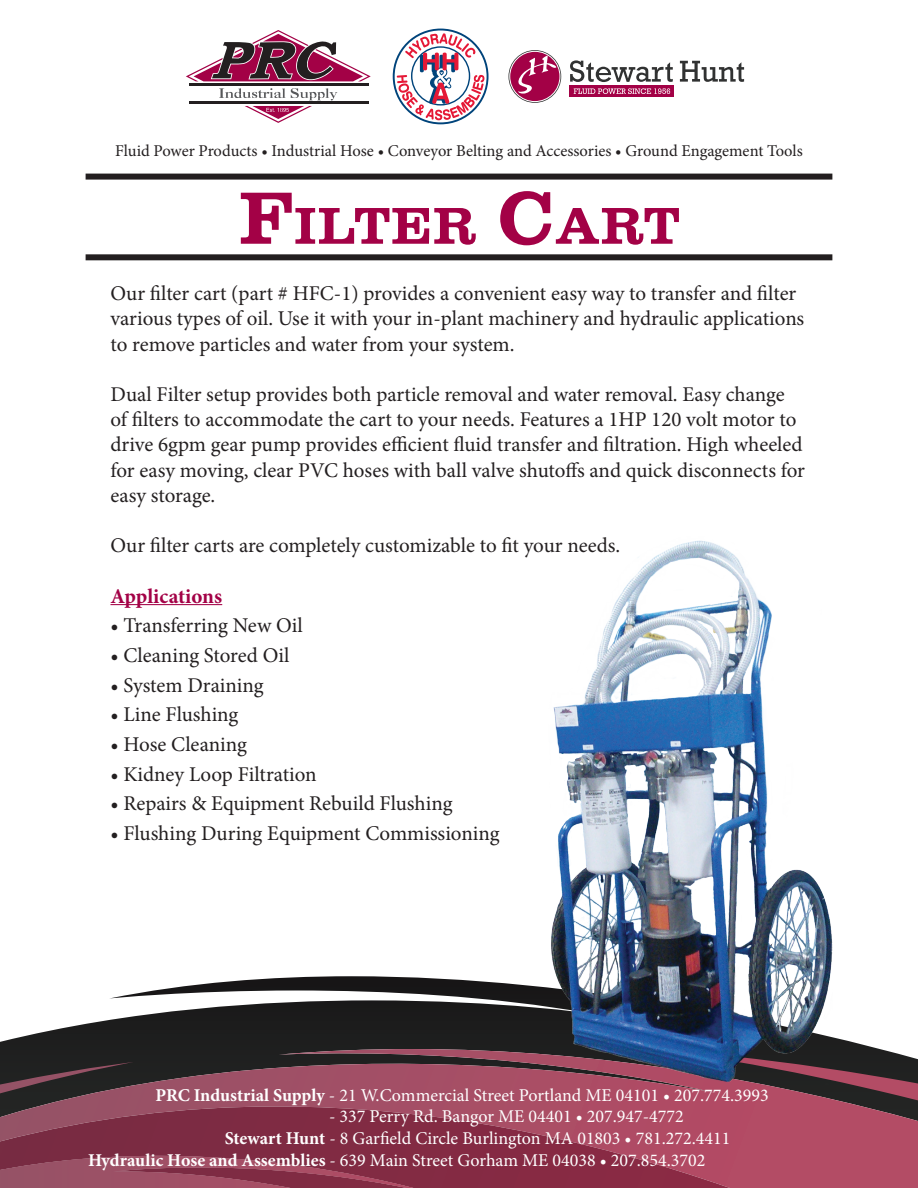
<style>
.page{position:relative;width:918px;height:1188px;background:#fff}
.page>*{position:absolute;margin:0;border:0;box-sizing:border-box;transform-origin:0 0}
.t1{font:53.55px "Clarendon Bold DTC";color:#a30146}
.t2{font:21px/25.2px "Minion Pro";color:#231f20}
.t3{font:700 21px "Minion Pro";letter-spacing:-.005em;color:#a30146}
.t4{font:18px "Minion Pro";color:#fff}
.t5{font:16.5px "Minion Pro";letter-spacing:-.005em;color:#231f20}
.s1{font-size:76.5px}
.s2{font-weight:700}
</style>
<div class="page">
<svg style="left:0;top:976px;width:880px;height:73px"></svg>
<svg style="left:0;top:1049px;width:918px;height:139px;background:#824152"></svg>
<svg style="left:0;top:1106px;width:730px;height:82px;background:#8e364e"></svg>
<svg style="left:0;top:1156px;width:413px;height:32px;background:#914057"></svg>
<svg style="left:245px;top:106px;width:67px;height:17px"></svg>
<svg style="left:219px;top:88px;width:118px;height:12px"></svg>
<hr style="left:189px;top:84px;width:180px;height:2px;background:#231f20">
<hr style="left:189px;top:102px;width:180px;height:2px;background:#231f20">
<svg style="left:186px;top:30px;width:185px;height:52px"></svg>
<hr style="left:110px;top:604px;width:112px;height:1px;background:#a30146">
<div style="left:86px;top:174px;width:746px;height:6px;background:#231f20"></div>
<div style="left:86px;top:254px;width:746px;height:6px;background:#231f20"></div>
<img style="left:540px;top:540px;width:292px;height:548px">
<div style="left:393px;top:29px;width:96px;height:95px;border:2px solid #00447b;border-radius:50%"></div>
<svg style="left:397px;top:33px;width:88px;height:87px"></svg>
<div style="left:570px;top:85px;width:104px;height:12px;background:#a30146"></div>
<svg style="left:570px;top:60px;width:103px;height:22px"></svg>
<svg style="left:680px;top:61px;width:64px;height:21px"></svg>
<svg style="left:574px;top:88px;width:96px;height:6px"></svg>
<svg style="left:508px;top:50px;width:53px;height:53px"></svg>
<p class="t5" style="left:115px;top:139px;width:689px">Fluid Power Products • Industrial Hose • Conveyor Belting and Accessories • Ground Engagement Tools</p>
<h1 class="t1" style="left:238px;top:196px;width:444px"><span class="s1">F</span>ILTER <span class="s1">C</span>ART</h1>
<p class="t2" style="left:110px;top:281px;width:695px">Our filter cart (part # HFC-1) provides a convenient easy way to transfer and filter various types of oil. Use it with your in-plant machinery and hydraulic applications to remove particles and water from your system.</p>
<p class="t2" style="left:110px;top:382px;width:696px">Dual Filter setup provides both particle removal and water removal. Easy change of filters to accommodate the cart to your needs. Features a 1HP 120 volt motor to drive 6gpm gear pump provides efficient fluid transfer and filtration. High wheeled for easy moving, clear PVC hoses with ball valve shutoffs and quick disconnects for easy storage.</p>
<p class="t2" style="left:110px;top:533px;width:511px">Our filter carts are completely customizable to fit your needs.</p>
<p class="t3" style="left:110px;top:581px;width:113px">Applications</p>
<p class="t2" style="left:110px;top:613px;width:194px">• Transferring New Oil</p>
<p class="t2" style="left:110px;top:643px;width:180px">• Cleaning Stored Oil</p>
<p class="t2" style="left:110px;top:672px;width:155px">• System Draining</p>
<p class="t2" style="left:110px;top:702px;width:129px">• Line Flushing</p>
<p class="t2" style="left:110px;top:732px;width:138px">• Hose Cleaning</p>
<p class="t2" style="left:110px;top:761px;width:208px">• Kidney Loop Filtration</p>
<p class="t2" style="left:110px;top:791px;width:344px">• Repairs &amp; Equipment Rebuild Flushing</p>
<p class="t2" style="left:110px;top:821px;width:391px">• Flushing During Equipment Commissioning</p>
<p class="t4" style="left:155px;top:1083px;width:615px"><span class="s2">PRC Industrial Supply</span> - 21 W.Commercial Street Portland ME 04101 • 207.774.3993</p>
<p class="t4" style="left:329px;top:1105px;width:356px">- 337 Perry Rd. Bangor ME 04401 • 207.947-4772</p>
<p class="t4" style="left:225px;top:1126px;width:507px"><span class="s2">Stewart Hunt</span> - 8 Garfield Circle Burlington MA 01803 • 781.272.4411</p>
<p class="t4" style="left:88px;top:1148px;width:619px"><span class="s2">Hydraulic Hose and Assemblies</span> - 639 Main Street Gorham ME 04038 • 207.854.3702</p>
</div>
